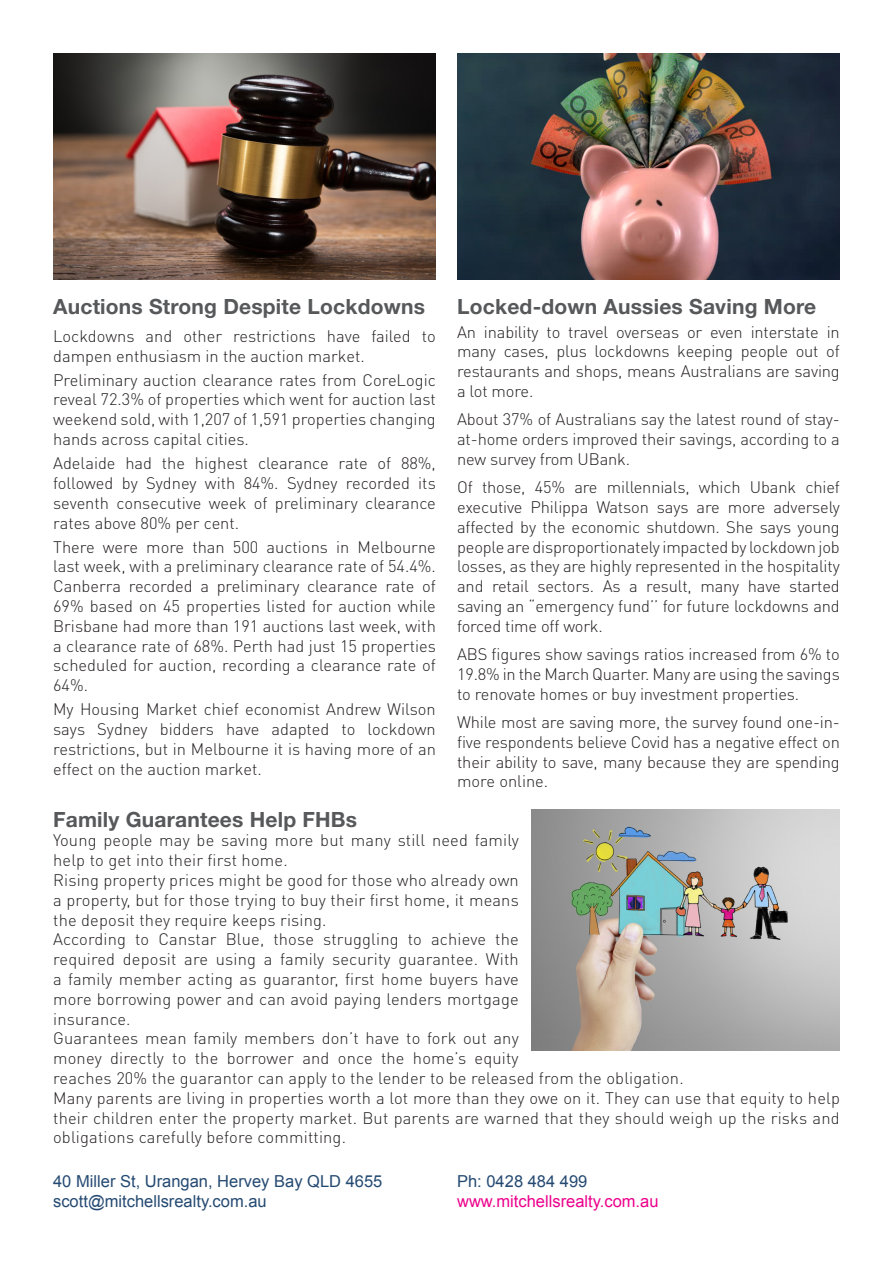
<style>
.page{position:relative;width:893px;height:1263px;background:#fff}
.page>*{position:absolute;margin:0;border:0;box-sizing:border-box;transform-origin:0 0}
.small_sub_header{font:700 21px "Helvetica Neue";letter-spacing:.01em;color:#57585a}
.Body_Copy{font:300 16.5px/19.8px "DIN Pro";color:#231f20;text-align:justify}
.reaching_out_contact{font:16.5px "Arial";color:#254a72}
.reaching_out_contact-2{font:16.5px "Arial";color:#ed008c}
</style>
<div class="page">
<img style="left:531px;top:809px;width:309px;height:242px">
<img style="left:53px;top:53px;width:383px;height:226px">
<img style="left:457px;top:53px;width:383px;height:226px">
<p class="small_sub_header" style="left:53px;top:293px;width:373px">Auctions Strong Despite Lockdowns</p>
<p class="Body_Copy" style="left:53px;top:325px;width:384px">Lockdowns and other restrictions have failed to dampen enthusiasm in the auction market.</p>
<p class="Body_Copy" style="left:53px;top:369px;width:384px">Preliminary auction clearance rates from CoreLogic reveal 72.3% of properties which went for auction last weekend sold, with 1,207 of 1,591 properties changing hands across capital cities.</p>
<p class="Body_Copy" style="left:53px;top:453px;width:384px">Adelaide had the highest clearance rate of 88%, followed by Sydney with 84%. Sydney recorded its seventh consecutive week of preliminary clearance rates above 80% per cent.</p>
<p class="Body_Copy" style="left:53px;top:536px;width:384px">There were more than 500 auctions in Melbourne last week, with a preliminary clearance rate of 54.4%.<br>Canberra recorded a preliminary clearance rate of 69% based on 45 properties listed for auction while Brisbane had more than 191 auctions last week, with a clearance rate of 68%. Perth had just 15 properties scheduled for auction, recording a clearance rate of 64%.</p>
<p class="Body_Copy" style="left:53px;top:699px;width:384px">My Housing Market chief economist Andrew Wilson says Sydney bidders have adapted to lockdown restrictions, but in Melbourne it is having more of an effect on the auction market.</p>
<p class="small_sub_header" style="left:457px;top:293px;width:361px">Locked-down Aussies Saving More</p>
<p class="Body_Copy" style="left:457px;top:321px;width:384px">An inability to travel overseas or even interstate in many cases, plus lockdowns keeping people out of restaurants and shops, means Australians are saving a lot more.</p>
<p class="Body_Copy" style="left:457px;top:409px;width:384px">About 37% of Australians say the latest round of stay&shy;at-home orders improved their savings, according to a new survey from UBank.</p>
<p class="Body_Copy" style="left:457px;top:477px;width:384px">Of those, 45% are millennials, which Ubank chief executive Philippa Watson says are more adversely affected by the economic shutdown. She says young people are disproportionately impacted by lockdown job losses, as they are highly represented in the hospitality and retail sectors. As a result, many have started saving an “emergency fund’’ for future lockdowns and forced time off work.</p>
<p class="Body_Copy" style="left:457px;top:643px;width:384px">ABS figures show savings ratios increased from 6% to 19.8% in the March Quarter. Many are using the savings to renovate homes or buy investment properties.</p>
<p class="Body_Copy" style="left:457px;top:711px;width:384px">While most are saving more, the survey found one-in&shy;five respondents believe Covid has a negative effect on their ability to save, many because they are spending more online.</p>
<p class="small_sub_header" style="left:53px;top:806px;width:306px">Family Guarantees Help FHBs</p>
<p class="Body_Copy" style="left:53px;top:830px;width:467px">Young people may be saving more but many still need family help to get into their first home.</p>
<p class="Body_Copy" style="left:53px;top:869px;width:467px">Rising property prices might be good for those who already own a property, but for those trying to buy their first home, it means the deposit they require keeps rising.</p>
<p class="Body_Copy" style="left:53px;top:929px;width:467px">According to Canstar Blue, those struggling to achieve the required deposit are using a family security guarantee. With a family member acting as guarantor, first home buyers have more borrowing power and can avoid paying lenders mortgage insurance.</p>
<p class="Body_Copy" style="left:53px;top:1028px;width:632px;text-align:left">Guarantees mean family members don’t have to fork out any<br>money directly to the borrower and once the home’s equity<br>reaches 20% the guarantor can apply to the lender to be released from the obligation.</p>
<p class="Body_Copy" style="left:53px;top:1087px;width:788px">Many parents are living in properties worth a lot more than they owe on it. They can use that equity to help their children enter the property market. But parents are warned that they should weigh up the risks and obligations carefully before committing.</p>
<p class="reaching_out_contact" style="left:53px;top:1171px;width:331px">40 Miller St, Urangan, Hervey Bay QLD 4655</p>
<p class="reaching_out_contact" style="left:53px;top:1191px;width:215px">scott@mitchellsrealty.com.au</p>
<p class="reaching_out_contact" style="left:457px;top:1171px;width:132px">Ph: 0428 484 499</p>
<p class="reaching_out_contact-2" style="left:457px;top:1191px;width:203px">www.mitchellsrealty.com.au</p>
</div>
